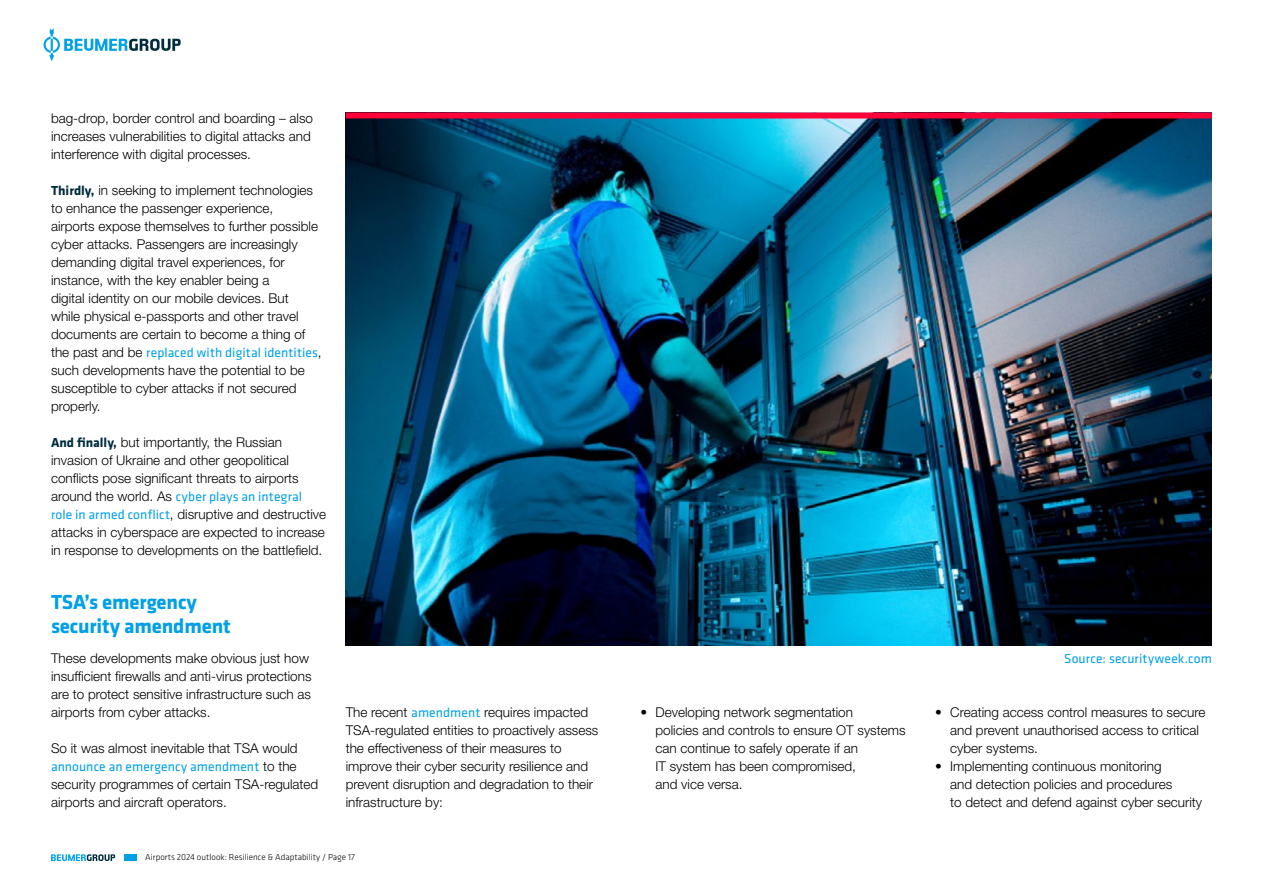
<style>
.page{position:relative;width:1263px;height:893px;background:#fff}
.page>*{position:absolute;margin:0;border:0;box-sizing:border-box;transform-origin:0 0}
.t1{font:700 21px/24px "Klavika";letter-spacing:-.01em;color:#00a0e6}
.t2{font:300 13.5px/18px "Helvetica Neue LT Std";color:#000}
.t3{font:13.5px "Klavika";letter-spacing:.01em;color:#00a0e6}
.t4{font:300 9px "Klavika";color:#000}
.s1{font-family:"Klavika";font-weight:700;color:#002c3c}
.s2{font-family:"Helvetica Neue LT Std";font-weight:300;color:#000}
.s3{font-family:"Klavika";font-weight:400;color:#00a0e6}
</style>
<div class="page">
<svg style="left:44px;top:28px;width:137px;height:33px"></svg>
<div style="left:124px;top:854px;width:12px;height:7px;background:#00a0e6"></div>
<svg style="left:51px;top:854px;width:64px;height:7px"></svg>
<img style="left:346px;top:112px;width:866px;height:533px">
<div style="left:346px;top:113px;width:866px;height:6px;background:#ff0037"></div>
<p class="t2" style="left:51px;top:109px;width:264px">bag-drop, border control and boarding – also increases vulnerabilities to digital attacks and interference with digital processes.</p>
<p class="t2" style="left:51px;top:181px;width:269px"><span class="s1">Thirdly,</span> in seeking to implement technologies to enhance the passenger experience, airports expose themselves to further possible cyber attacks. Passengers are increasingly demanding digital travel experiences, for instance, with the key enabler being a<br>digital identity on our mobile devices. But while physical e-passports and other travel documents are certain to become a thing of</p>
<p class="t3" style="left:51px;top:345px;width:272px"><span class="s2">the past and be</span> replaced with digital identities<span class="s2">,</span></p>
<p class="t2" style="left:51px;top:361px;width:255px">such developments have the potential to be susceptible to cyber attacks if not secured properly.</p>
<p class="t2" style="left:51px;top:433px;width:249px"><span class="s1">And finally,</span> but importantly, the Russian invasion of Ukraine and other geopolitical conflicts pose significant threats to airports</p>
<p class="t3" style="left:51px;top:489px;width:253px"><span class="s2">around the world. As</span> cyber plays an integral</p>
<p class="t2" style="left:51px;top:505px;width:277px;text-align:justify"><span class="s3">role in armed conflict</span>, disruptive and destructive attacks in cyberspace are expected to increase in response to developments on the battlefield.</p>
<h1 class="t1" style="left:51px;top:590px;width:181px">TSA’s emergency security amendment</h1>
<p class="t2" style="left:51px;top:649px;width:262px">These developments make obvious just how insufficient firewalls and anti-virus protections are to protect sensitive infrastructure such as airports from cyber attacks.</p>
<p class="t2" style="left:51px;top:739px;width:248px">So it was almost inevitable that TSA would</p>
<p class="t3" style="left:51px;top:759px;width:247px">announce an emergency amendment <span class="s2">to the</span></p>
<p class="t2" style="left:51px;top:775px;width:269px">security programmes of certain TSA-regulated airports and aircraft operators.</p>
<p class="t3" style="left:1064px;top:651px;width:149px">Source: securityweek.com</p>
<p class="t2" style="left:346px;top:703px;width:254px">The recent <span class="s3">amendment</span> requires impacted TSA-regulated entities to proactively assess the effectiveness of their measures to improve their cyber security resilience and prevent disruption and degradation to their infrastructure by:</p>
<p class="t2" style="left:655px;top:703px;width:252px;text-indent:-15px">• Developing network segmentation<br>policies and controls to ensure OT systems can continue to safely operate if an<br>IT system has been compromised,<br>and vice versa.</p>
<p class="t2" style="left:950px;top:703px;width:257px;text-indent:-15px">• Creating access control measures to secure and prevent unauthorised access to critical cyber systems.</p>
<p class="t2" style="left:950px;top:757px;width:253px;text-indent:-15px">• Implementing continuous monitoring<br>and detection policies and procedures<br>to detect and defend against cyber security</p>
<p class="t4" style="left:145px;top:852px;width:211px">Airports 2024 outlook: Resilience &amp; Adaptability / Page 17</p>
</div>
